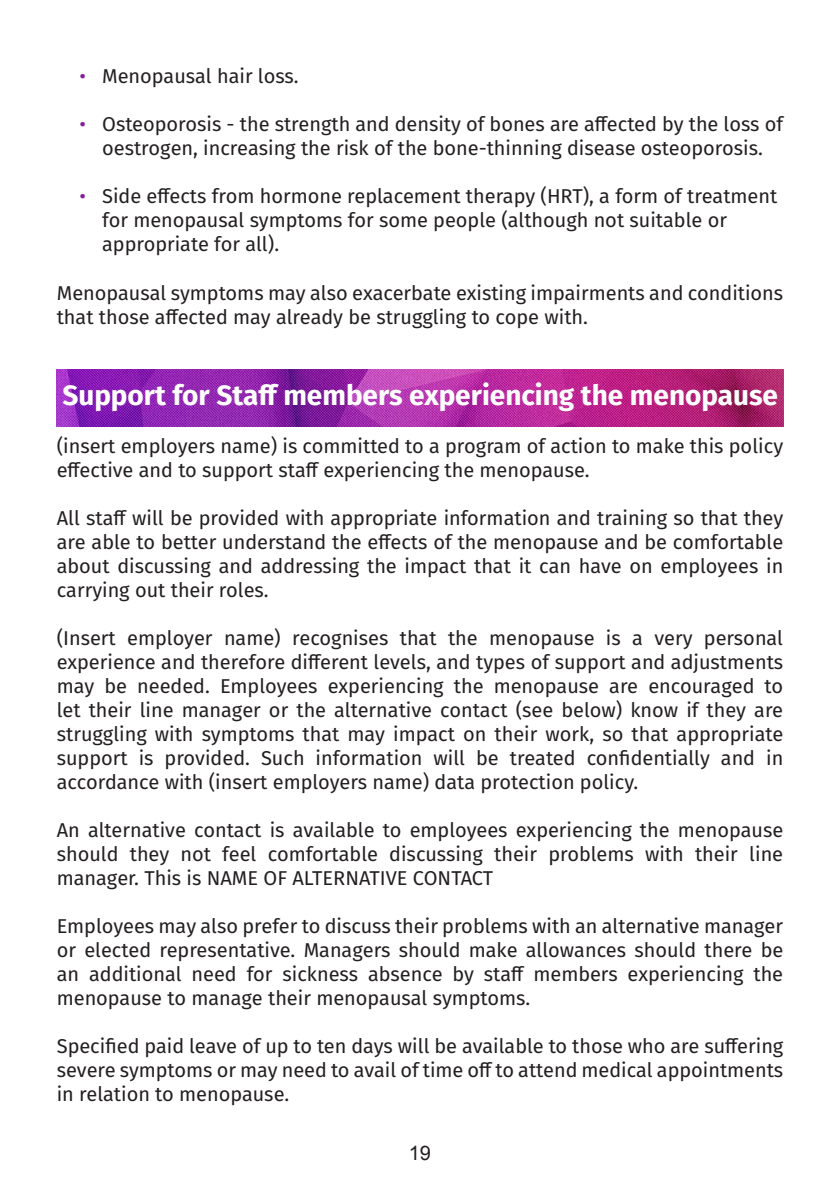
<style>
.page{position:relative;width:840px;height:1191px;background:#fff}
.page>*{position:absolute;margin:0;border:0;box-sizing:border-box;transform-origin:0 0}
.t1{font:700 28px "Fira Sans";color:#fff}
.t2{font:20px/24px "Fira Sans";color:#231f20;text-align:justify}
.t3{font:20px "Arial";color:#231f20}
.s1{color:#85209b}
</style>
<div class="page">
<img style="left:57px;top:369px;width:725px;height:57px">
<p class="t2" style="left:79px;top:64px;width:221px"><span class="s1">•</span> Menopausal hair loss.</p>
<p class="t2" style="left:79px;top:112px;width:704px"><span class="s1">•</span> Osteoporosis - the strength and density of bones are affected by the loss of</p>
<p class="t2" style="left:102px;top:136px;width:661px">oestrogen, increasing the risk of the bone-thinning disease osteoporosis.</p>
<p class="t2" style="left:79px;top:184px;width:699px"><span class="s1">•</span> Side effects from hormone replacement therapy (HRT), a form of treatment</p>
<p class="t2" style="left:102px;top:208px;width:626px">for menopausal symptoms for some people (although not suitable or</p>
<p class="t2" style="left:102px;top:232px;width:178px">appropriate for all).</p>
<p class="t2" style="left:57px;top:280px;width:727px">Menopausal symptoms may also exacerbate existing impairments and conditions that those affected may already be struggling to cope with.</p>
<p class="t1" style="left:62px;top:372px;width:716px">Support for Staff members experiencing the menopause</p>
<p class="t2" style="left:57px;top:433px;width:727px">(insert employers name) is committed to a program of action to make this policy effective and to support staff experiencing the menopause.</p>
<p class="t2" style="left:57px;top:505px;width:727px">All staff will be provided with appropriate information and training so that they are able to better understand the effects of the menopause and be comfortable about discussing and addressing the impact that it can have on employees in carrying out their roles.</p>
<p class="t2" style="left:57px;top:625px;width:727px">(Insert employer name) recognises that the menopause is a very personal experience and therefore different levels, and types of support and adjustments may be needed. Employees experiencing the menopause are encouraged to let their line manager or the alternative contact (see below) know if they are struggling with symptoms that may impact on their work, so that appropriate support is provided. Such information will be treated confidentially and in accordance with (insert employers name) data protection policy.</p>
<p class="t2" style="left:57px;top:817px;width:727px">An alternative contact is available to employees experiencing the menopause should they not feel comfortable discussing their problems with their line manager. This is NAME OF ALTERNATIVE CONTACT</p>
<p class="t2" style="left:57px;top:913px;width:727px">Employees may also prefer to discuss their problems with an alternative manager or elected representative. Managers should make allowances should there be an additional need for sickness absence by staff members experiencing the menopause to manage their menopausal symptoms.</p>
<p class="t2" style="left:57px;top:1033px;width:727px">Specified paid leave of up to ten days will be available to those who are suffering severe symptoms or may need to avail of time off to attend medical appointments in relation to menopause.</p>
<p class="t3" style="left:408px;top:1140px;width:24px">19</p>
</div>
